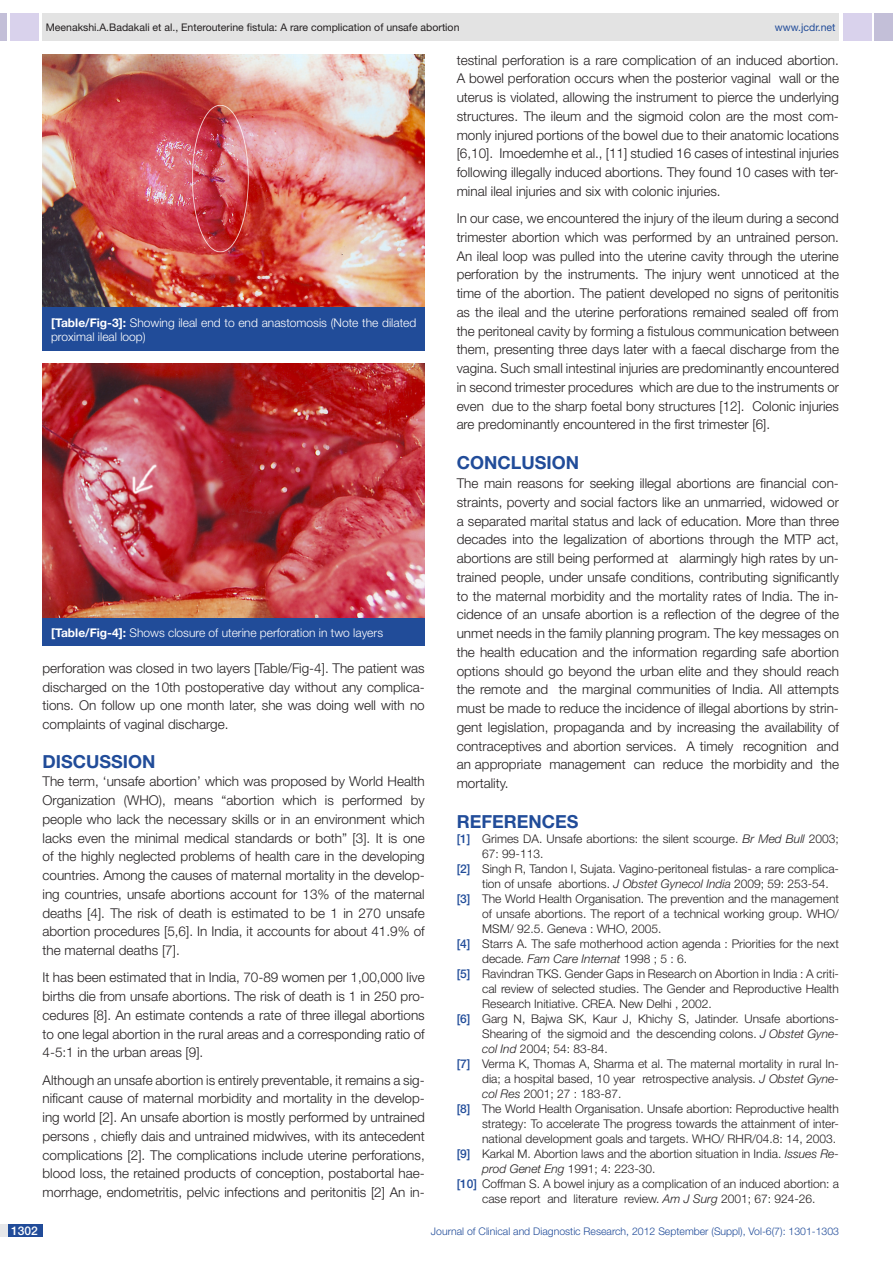
<style>
.page{position:relative;width:893px;height:1263px;background:#fff}
.page>*{position:absolute;margin:0;border:0;box-sizing:border-box;transform-origin:0 0}
.Level_1{font:700 18px "Helvetica Neue";color:#214c99}
.Body_text{font:300 13.5px/18.8px "Helvetica Neue";color:#231f20;text-align:justify}
.t1{font:300 12px "Helvetica Neue";color:#231f20}
.Table_text{font:300 12px/14.4px "Helvetica Neue";color:#fff}
.t2{font:500 12px "Helvetica Neue";color:#fff}
.t3{font:10.5px "Helvetica Neue";color:#231f20}
.t4{font:300 10.5px "Helvetica Neue";color:#214c99}
.t5{font:10.5px "Helvetica Neue";color:#214c99}
.s1{font-weight:700}
.s2{font-weight:500;color:#214c99}
.s3{font-style:italic}
</style>
<div class="page">
<div style="left:0;top:13px;width:7px;height:28px;background:#c3bfd8"></div>
<div style="left:10px;top:13px;width:29px;height:28px;background:#d9d2ec"></div>
<div style="left:43px;top:13px;width:796px;height:28px;background:#e3e3e3"></div>
<div style="left:875px;top:13px;width:18px;height:28px;background:#c3bfd8"></div>
<div style="left:843px;top:13px;width:29px;height:28px;background:#d9d2ec"></div>
<div style="left:0;top:1224px;width:43px;height:13px;background:#e6e7e9"></div>
<div style="left:8px;top:1224px;width:35px;height:13px;background:#214c99"></div>
<img style="left:43px;top:54px;width:382px;height:254px">
<div style="left:43px;top:308px;width:382px;height:43px;background:#214c99"></div>
<img style="left:43px;top:363px;width:382px;height:255px">
<div style="left:43px;top:618px;width:382px;height:28px;background:#214c99"></div>
<p class="t3" style="left:46px;top:21px;width:415px">Meenakshi.A.Badakali et al., Enterouterine fistula: A rare complication of unsafe abortion</p>
<p class="t5" style="left:775px;top:21px;width:62px">www.jcdr.net</p>
<p class="Table_text" style="left:51px;top:315px;width:367px"><span class="s1">[TABLE/FIG-3]:</span> Showing ileal end to end anastomosis (Note the dilated proximal ileal loop)</p>
<p class="Table_text" style="left:51px;top:625px;width:334px"><span class="s1">[TABLE/FIG-4]:</span> Shows closure of uterine perforation in two layers</p>
<p class="Body_text" style="left:43px;top:658px;width:384px">perforation was closed in two layers [Table/Fig-4]. The patient was discharged on the 10th postoperative day without any complica&shy;tions. On follow up one month later, she was doing well with no complaints of vaginal discharge.</p>
<p class="Level_1" style="left:43px;top:750px;width:26px">DISCUSSION</p>
<p class="Body_text" style="left:43px;top:772px;width:384px">The term, ‘unsafe abortion’ which was proposed by World Health Organization (WHO), means “abortion which is performed by people who lack the necessary skills or in an environment which lacks even the minimal medical standards or both” [3]. It is one of the highly neglected problems of health care in the developing countries. Among the causes of maternal mortality in the develop&shy;ing countries, unsafe abortions account for 13% of the maternal deaths [4]. The risk of death is estimated to be 1 in 270 unsafe abortion procedures [5,6]. In India, it accounts for about 41.9% of the maternal deaths [7].</p>
<p class="Body_text" style="left:43px;top:968px;width:384px">It has been estimated that in India, 70-89 women per 1,00,000 live births die from unsafe abortions. The risk of death is 1 in 250 pro&shy;cedures [8]. An estimate contends a rate of three illegal abortions to one legal abortion in the rural areas and a corresponding ratio of 4-5:1 in the urban areas [9].</p>
<p class="Body_text" style="left:43px;top:1070px;width:384px">Although an unsafe abortion is entirely preventable, it remains a sig&shy;nificant cause of maternal morbidity and mortality in the develop&shy;ing world [2]. An unsafe abortion is mostly performed by untrained persons , chiefly dais and untrained midwives, with its antecedent complications [2]. The complications include uterine perforations, blood loss, the retained products of conception, postabortal hae&shy;morrhage, endometritis, pelvic infections and peritonitis [2] An in-</p>
<p class="Body_text" style="left:457px;top:50px;width:384px">testinal perforation is a rare complication of an induced abortion.<br>A bowel perforation occurs when the posterior vaginal wall or the uterus is violated, allowing the instrument to pierce the underlying structures. The ileum and the sigmoid colon are the most com&shy;monly injured portions of the bowel due to their anatomic locations [6,10]. Imoedemhe et al., [11] studied 16 cases of intestinal injuries following illegally induced abortions. They found 10 cases with ter&shy;minal ileal injuries and six with colonic injuries.</p>
<p class="Body_text" style="left:457px;top:209px;width:384px">In our case, we encountered the injury of the ileum during a second trimester abortion which was performed by an untrained person.<br>An ileal loop was pulled into the uterine cavity through the uterine perforation by the instruments. The injury went unnoticed at the time of the abortion. The patient developed no signs of peritonitis as the ileal and the uterine perforations remained sealed off from the peritoneal cavity by forming a fistulous communication between them, presenting three days later with a faecal discharge from the vagina. Such small intestinal injuries are predominantly encountered in second trimester procedures which are due to the instruments or even due to the sharp foetal bony structures [12]. Colonic injuries are predominantly encountered in the first trimester [6].</p>
<p class="Level_1" style="left:457px;top:452px;width:124px">CONCLUSION</p>
<p class="Body_text" style="left:457px;top:474px;width:384px">The main reasons for seeking illegal abortions are financial con&shy;straints, poverty and social factors like an unmarried, widowed or a separated marital status and lack of education. More than three decades into the legalization of abortions through the MTP act, abortions are still being performed at alarmingly high rates by un&shy;trained people, under unsafe conditions, contributing significantly to the maternal morbidity and the mortality rates of India. The in&shy;cidence of an unsafe abortion is a reflection of the degree of the unmet needs in the family planning program. The key messages on the health education and the information regarding safe abortion options should go beyond the urban elite and they should reach the remote and the marginal communities of India. All attempts must be made to reduce the incidence of illegal abortions by strin&shy;gent legislation, propaganda and by increasing the availability of contraceptives and abortion services. A timely recognition and an appropriate management can reduce the morbidity and the mortality.</p>
<p class="Level_1" style="left:457px;top:811px;width:121px">REFERENCES</p>
<p class="t1" style="left:457px;top:832px;width:384px"><span class="s2">[1]</span> Grimes DA. Unsafe abortions: the silent scourge. <span class="s3">Br Med Bull</span> 2003;</p>
<p class="t1" style="left:482px;top:847px;width:63px">67: 99-113.</p>
<p class="t1" style="left:457px;top:862px;width:384px"><span class="s2">[2]</span> Singh R, Tandon I, Sujata. Vagino-peritoneal fistulas- a rare complica-</p>
<p class="t1" style="left:482px;top:877px;width:348px">tion of unsafe abortions. <span class="s3">J Obstet Gynecol India</span> 2009; 59: 253-54.</p>
<p class="t1" style="left:457px;top:892px;width:384px"><span class="s2">[3]</span> The World Health Organisation. The prevention and the management</p>
<p class="t1" style="left:482px;top:907px;width:358px">of unsafe abortions. The report of a technical working group. WHO/</p>
<p class="t1" style="left:482px;top:922px;width:181px">MSM/ 92.5. Geneva : WHO, 2005.</p>
<p class="t1" style="left:457px;top:937px;width:384px"><span class="s2">[4]</span> Starrs A. The safe motherhood action agenda : Priorities for the next</p>
<p class="t1" style="left:482px;top:952px;width:206px">decade. <span class="s3">Fam Care Internat</span> 1998 ; 5 : 6.</p>
<p class="t1" style="left:457px;top:967px;width:384px"><span class="s2">[5]</span> Ravindran TKS. Gender Gaps in Research on Abortion in India : A criti-</p>
<p class="t1" style="left:482px;top:982px;width:358px">cal review of selected studies. The Gender and Reproductive Health</p>
<p class="t1" style="left:482px;top:997px;width:231px">Research Initiative. CREA. New Delhi , 2002.</p>
<p class="t1" style="left:457px;top:1012px;width:384px"><span class="s2">[6]</span> Garg N, Bajwa SK, Kaur J, Khichy S, Jatinder. Unsafe abortions-</p>
<p class="t1" style="left:482px;top:1027px;width:358px">Shearing of the sigmoid and the descending colons. <span class="s3">J Obstet Gyne-</span></p>
<p class="t1" style="left:482px;top:1042px;width:127px"><span class="s3">col Ind</span> 2004; 54: 83-84.</p>
<p class="t1" style="left:457px;top:1057px;width:384px"><span class="s2">[7]</span> Verma K, Thomas A, Sharma et al. The maternal mortality in rural In-</p>
<p class="t1" style="left:482px;top:1072px;width:358px">dia; a hospital based, 10 year retrospective analysis. <span class="s3">J Obstet Gyne-</span></p>
<p class="t1" style="left:482px;top:1087px;width:141px"><span class="s3">col Res</span> 2001; 27 : 183-87.</p>
<p class="t1" style="left:457px;top:1102px;width:384px"><span class="s2">[8]</span> The World Health Organisation. Unsafe abortion: Reproductive health</p>
<p class="t1" style="left:482px;top:1117px;width:358px">strategy: To accelerate The progress towards the attainment of inter-</p>
<p class="t1" style="left:482px;top:1132px;width:355px">national development goals and targets. WHO/ RHR/04.8: 14, 2003.</p>
<p class="t1" style="left:457px;top:1147px;width:384px"><span class="s2">[9]</span> Karkal M. Abortion laws and the abortion situation in India. <span class="s3">Issues Re-</span></p>
<p class="t1" style="left:482px;top:1162px;width:175px"><span class="s3">prod Genet Eng</span> 1991; 4: 223-30.</p>
<p class="t1" style="left:457px;top:1177px;width:384px"><span class="s2">[10]</span> Coffman S. A bowel injury as a complication of an induced abortion: a</p>
<p class="t1" style="left:482px;top:1192px;width:335px">case report and literature review. <span class="s3">Am J Surg</span> 2001; 67: 924-26.</p>
<p class="t2" style="left:11px;top:1223px;width:28px">1302</p>
<p class="t4" style="left:431px;top:1225px;width:410px">Journal of Clinical and Diagnostic Research, 2012 September (Suppl), Vol-6(7): 1301-1303</p>
</div>
